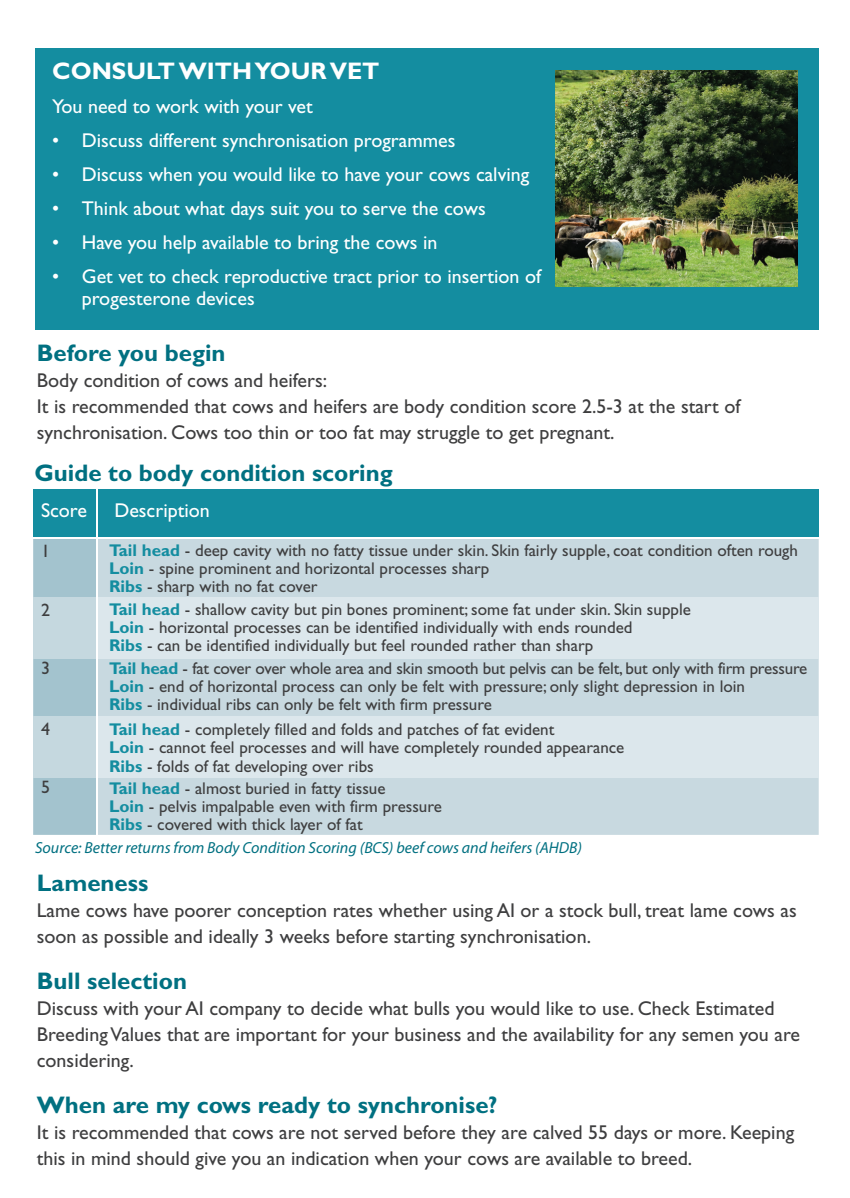
<style>
.page{position:relative;width:850px;height:1198px;background:#fff}
.page>*{position:absolute;margin:0;border:0;box-sizing:border-box;transform-origin:0 0}
.t1{font:700 24px "Gill Sans";color:#007081}
.t2{font:700 24px "Gill Sans";color:#fff}
.t3{font:20px/26px "Gill Sans";color:#3e3e3f}
.t4{font:20px/22px "Gill Sans";color:#fff}
.t5{font:18px "Gill Sans";color:#3e3e3f}
.t6{font:17px/18px "Gill Sans";color:#3e3e3f}
.t7{font:italic 16px "Myriad Pro";color:#007081}
.s1{font-weight:700;color:#148da0}
</style>
<div class="page">
<div style="left:35px;top:49px;width:783px;height:281px;background:#148da0"></div>
<div style="left:98px;top:536px;width:721px;height:298px;background:#c8d9e0"></div>
<div style="left:33px;top:536px;width:63px;height:298px;background:#a3c3ce"></div>
<div style="left:33px;top:489px;width:786px;height:47px;background:#148da0"></div>
<img style="left:556px;top:71px;width:242px;height:216px">
<hr style="left:96px;top:483px;width:1px;height:351px;background:#fff">
<hr style="left:26px;top:537px;width:806px;height:1px;background:#fff">
<div style="left:97px;top:597px;width:722px;height:61px;background:#dce7ec"></div>
<div style="left:33px;top:597px;width:63px;height:61px;background:#c5d8df"></div>
<div style="left:97px;top:716px;width:722px;height:61px;background:#dce7ec"></div>
<div style="left:33px;top:716px;width:63px;height:61px;background:#c5d8df"></div>
<h1 class="t2" style="left:52px;top:57px;width:329px">CONSULT WITH YOUR VET</h1>
<p class="t4" style="left:52px;top:95px;width:262px">You need to work with your vet</p>
<p class="t4" style="left:52px;top:129px;width:405px">• Discuss different synchronisation programmes</p>
<p class="t4" style="left:52px;top:163px;width:479px">• Discuss when you would like to have your cows calving</p>
<p class="t4" style="left:52px;top:197px;width:435px">• Think about what days suit you to serve the cows</p>
<p class="t4" style="left:52px;top:231px;width:387px">• Have you help available to bring the cows in</p>
<p class="t4" style="left:82px;top:265px;width:461px;text-indent:-30px">• Get vet to check reproductive tract prior to insertion of progesterone devices</p>
<h1 class="t1" style="left:37px;top:338px;width:190px">Before you begin</h1>
<p class="t3" style="left:37px;top:367px;width:705px">Body condition of cows and heifers:<br>It is recommended that cows and heifers are body condition score 2.5-3 at the start of synchronisation. Cows too thin or too fat may struggle to get pregnant.</p>
<h1 class="t1" style="left:34px;top:458px;width:360px">Guide to body condition scoring</h1>
<p class="t4" style="left:41px;top:499px;width:48px">Score</p>
<p class="t5" style="left:41px;top:540px;width:10px">1</p>
<p class="t4" style="left:114px;top:499px;width:97px">Description</p>
<p class="t6" style="left:109px;top:541px;width:690px"><span class="s1">Tail head</span> - deep cavity with no fatty tissue under skin. Skin fairly supple, coat condition often rough<br><span class="s1">Loin</span> - spine prominent and horizontal processes sharp<br><span class="s1">Ribs</span> - sharp with no fat cover</p>
<p class="t6" style="left:109px;top:599px;width:583px"><span class="s1">Tail head</span> - shallow cavity but pin bones prominent; some fat under skin. Skin supple<br><span class="s1">Loin</span> - horizontal processes can be identified individually with ends rounded<br><span class="s1">Ribs</span> - can be identified individually but feel rounded rather than sharp</p>
<p class="t6" style="left:109px;top:659px;width:700px"><span class="s1">Tail head</span> - fat cover over whole area and skin smooth but pelvis can be felt, but only with firm pressure<br><span class="s1">Loin</span> - end of horizontal process can only be felt with pressure; only slight depression in loin<br><span class="s1">Ribs</span> - individual ribs can only be felt with firm pressure</p>
<p class="t6" style="left:109px;top:720px;width:517px"><span class="s1">Tail head</span> - completely filled and folds and patches of fat evident<br><span class="s1">Loin</span> - cannot feel processes and will have completely rounded appearance<br><span class="s1">Ribs</span> - folds of fat developing over ribs</p>
<p class="t6" style="left:109px;top:779px;width:334px"><span class="s1">Tail head</span> - almost buried in fatty tissue<br><span class="s1">Loin</span> - pelvis impalpable even with firm pressure<br><span class="s1">Ribs</span> - covered with thick layer of fat</p>
<p class="t7" style="left:35px;top:837px;width:548px">Source: Better returns from Body Condition Scoring (BCS) beef cows and heifers (AHDB)</p>
<p class="t5" style="left:41px;top:599px;width:10px">2</p>
<p class="t5" style="left:41px;top:657px;width:10px">3</p>
<p class="t5" style="left:41px;top:719px;width:10px">4</p>
<p class="t5" style="left:41px;top:777px;width:10px">5</p>
<h1 class="t1" style="left:37px;top:868px;width:113px">Lameness</h1>
<p class="t3" style="left:37px;top:896px;width:761px">Lame cows have poorer conception rates whether using AI or a stock bull, treat lame cows as soon as possible and ideally 3 weeks before starting synchronisation.</p>
<h1 class="t1" style="left:37px;top:966px;width:152px">Bull selection</h1>
<p class="t3" style="left:37px;top:994px;width:765px">Discuss with your AI company to decide what bulls you would like to use. Check Estimated<br>Breeding Values that are important for your business and the availability for any semen you are considering.</p>
<h1 class="t1" style="left:37px;top:1090px;width:462px">When are my cows ready to synchronise?</h1>
<p class="t3" style="left:37px;top:1118px;width:759px">It is recommended that cows are not served before they are calved 55 days or more. Keeping this in mind should give you an indication when your cows are available to breed.</p>
</div>
